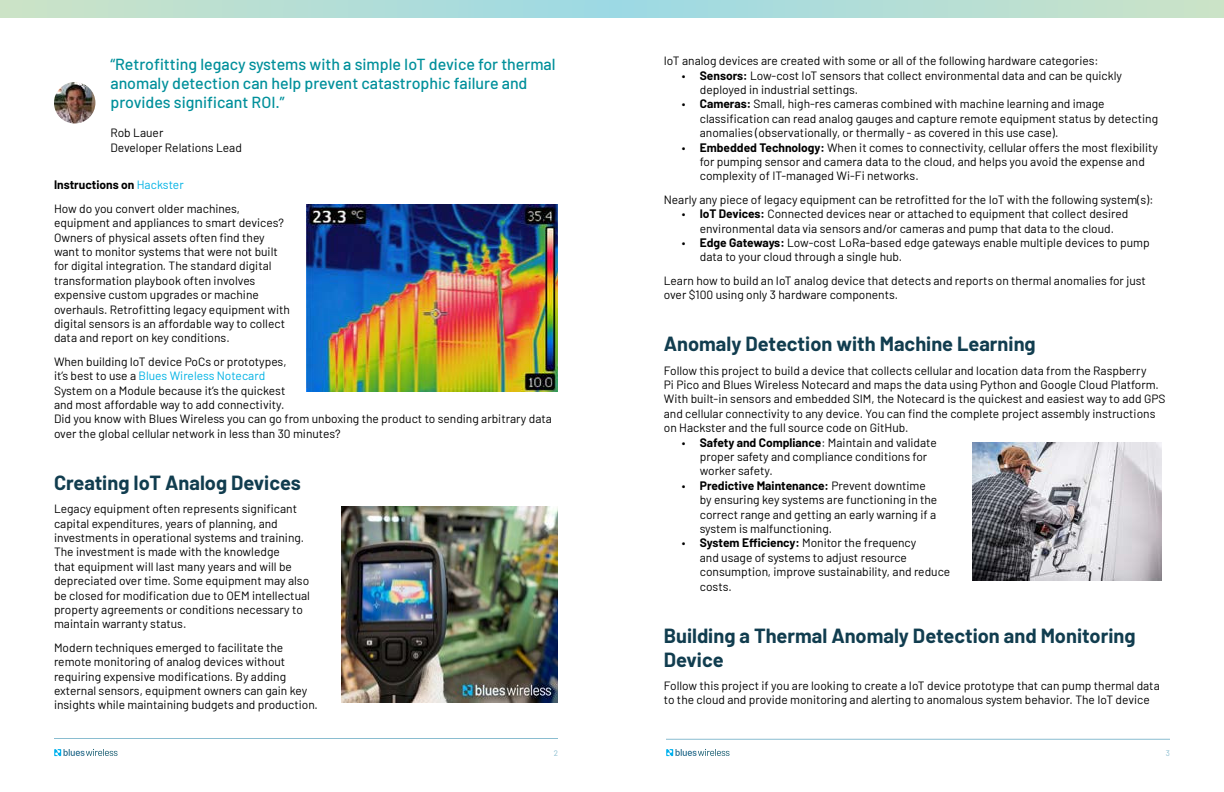
<style>
.page{position:relative;width:1224px;height:792px;background:#fff}
.page>*{position:absolute;margin:0;border:0;box-sizing:border-box;transform-origin:0 0}
.t1{font:700 20px/24px "Barlow";color:#113d4f}
.t2{font:500 16px/19.2px "Barlow";color:#00909b}
.t3{font:12px/14.4px "Barlow";color:#000}
.t4{font:8px "Barlow";color:#8abdd0}
.s1{font-weight:700}
.s2{color:#00b2e4}
</style>
<div class="page">
<hr style="left:54px;top:738px;width:504px;height:1px;background:#8abdd0">
<hr style="left:666px;top:739px;width:504px;height:1px;background:#8abdd0">
<svg style="left:54px;top:749px;width:64px;height:7px"></svg>
<svg style="left:666px;top:749px;width:64px;height:7px"></svg>
<div style="left:0;top:0;width:612px;height:18px;background:linear-gradient(to right,#cde3c6,#9dd9e4)"></div>
<div style="left:612px;top:0;width:612px;height:18px;background:linear-gradient(to right,#9cd9e4,#cce3c6)"></div>
<img style="left:54px;top:82px;width:41px;height:42px;border-radius:21px">
<img style="left:306px;top:204px;width:252px;height:188px">
<img style="left:342px;top:507px;width:216px;height:196px">
<img style="left:972px;top:443px;width:189px;height:138px">
<h2 class="t2" style="left:110px;top:53px;width:447px">“Retrofitting legacy systems with a simple IoT device for thermal anomaly detection can help prevent catastrophic failure and provides significant ROI.”</h2>
<p class="t3" style="left:110px;top:126px;width:133px">Rob Lauer<br>Developer Relations Lead</p>
<p class="t3" style="left:54px;top:174px;width:188px;line-height:23.4px"><span class="s1">Instructions on</span> <span class="s2">Hackster<br></span>How do you convert older machines,</p>
<p class="t3" style="left:54px;top:216px;width:238px">equipment and appliances to smart devices?<br>Owners of physical assets often find they want to monitor systems that were not built for digital integration. The standard digital transformation playbook often involves expensive custom upgrades or machine overhauls. Retrofitting legacy equipment with digital sensors is an affordable way to collect data and report on key conditions.</p>
<p class="t3" style="left:54px;top:355px;width:499px">When building IoT device PoCs or prototypes,<br>it’s best to use a <span class="s2">Blues Wireless Notecard<br></span>System on a Module because it’s the quickest<br>and most affordable way to add connectivity.<br>Did you know with Blues Wireless you can go from unboxing the product to sending arbitrary data over the global cellular network in less than 30 minutes?</p>
<h1 class="t1" style="left:54px;top:473px;width:248px">Creating IoT Analog Devices</h1>
<p class="t3" style="left:54px;top:501px;width:258px">Legacy equipment often represents significant capital expenditures, years of planning, and investments in operational systems and training.<br>The investment is made with the knowledge<br>that equipment will last many years and will be depreciated over time. Some equipment may also be closed for modification due to OEM intellectual property agreements or conditions necessary to maintain warranty status.</p>
<p class="t3" style="left:54px;top:641px;width:265px">Modern techniques emerged to facilitate the remote monitoring of analog devices without requiring expensive modifications. By adding external sensors, equipment owners can gain key insights while maintaining budgets and production.</p>
<p class="t3" style="left:664px;top:55px;width:436px">IoT analog devices are created with some or all of the following hardware categories:</p>
<p class="t3" style="left:700px;top:69px;width:424px;text-indent:-18px">• <span class="s1">Sensors:</span> Low-cost IoT sensors that collect environmental data and can be quickly deployed in industrial settings.</p>
<p class="t3" style="left:700px;top:98px;width:460px;text-indent:-18px">• <span class="s1">Cameras:</span> Small, high-res cameras combined with machine learning and image classification can read analog gauges and capture remote equipment status by detecting anomalies (observationally, or thermally - as covered in this use case).</p>
<p class="t3" style="left:700px;top:141px;width:460px;text-indent:-18px">• <span class="s1">Embedded Technology:</span> When it comes to connectivity, cellular offers the most flexibility for pumping sensor and camera data to the cloud, and helps you avoid the expense and complexity of IT-managed Wi-Fi networks.</p>
<p class="t3" style="left:664px;top:191px;width:491px">Nearly any piece of legacy equipment can be retrofitted for the IoT with the following system(s):</p>
<p class="t3" style="left:682px;top:208px;width:448px;text-align:center">• <span class="s1">IoT Devices:</span> Connected devices near or attached to equipment that collect desired environmental data via sensors and/or cameras and pump that data to the cloud.</p>
<p class="t3" style="left:700px;top:236px;width:451px;text-indent:-18px">• <span class="s1">Edge Gateways:</span> Low-cost LoRa-based edge gateways enable multiple devices to pump data to your cloud through a single hub.</p>
<p class="t3" style="left:664px;top:274px;width:484px">Learn how to build an IoT analog device that detects and reports on thermal anomalies for just over $100 using only 3 hardware components.</p>
<h1 class="t1" style="left:664px;top:334px;width:373px">Anomaly Detection with Machine Learning</h1>
<p class="t3" style="left:664px;top:362px;width:503px">Follow this project to build a device that collects cellular and location data from the Raspberry<br>Pi Pico and Blues Wireless Notecard and maps the data using Python and Google Cloud Platform.<br>With built-in sensors and embedded SIM, the Notecard is the quickest and easiest way to add GPS and cellular connectivity to any device. You can find the complete project assembly instructions on Hackster and the full source code on GitHub.</p>
<p class="t3" style="left:700px;top:436px;width:238px;text-indent:-18px">• <span class="s1">Safety and Compliance</span>: Maintain and validate proper safety and compliance conditions for worker safety.</p>
<p class="t3" style="left:700px;top:479px;width:239px;text-indent:-18px">• <span class="s1">Predictive Maintenance:</span> Prevent downtime by ensuring key systems are functioning in the correct range and getting an early warning if a system is malfunctioning.</p>
<p class="t3" style="left:700px;top:537px;width:252px;text-indent:-18px">• <span class="s1">System Efficiency:</span> Monitor the frequency<br>and usage of systems to adjust resource consumption, improve sustainability, and reduce costs.</p>
<h1 class="t1" style="left:664px;top:625px;width:473px">Building a Thermal Anomaly Detection and Monitoring<br>Device</h1>
<p class="t3" style="left:664px;top:678px;width:497px">Follow this project if you are looking to create a IoT device prototype that can pump thermal data to the cloud and provide monitoring and alerting to anomalous system behavior. The IoT device</p>
<p class="t4" style="left:554px;top:749px;width:6px">2</p>
<p class="t4" style="left:1166px;top:750px;width:6px">3</p>
</div>
